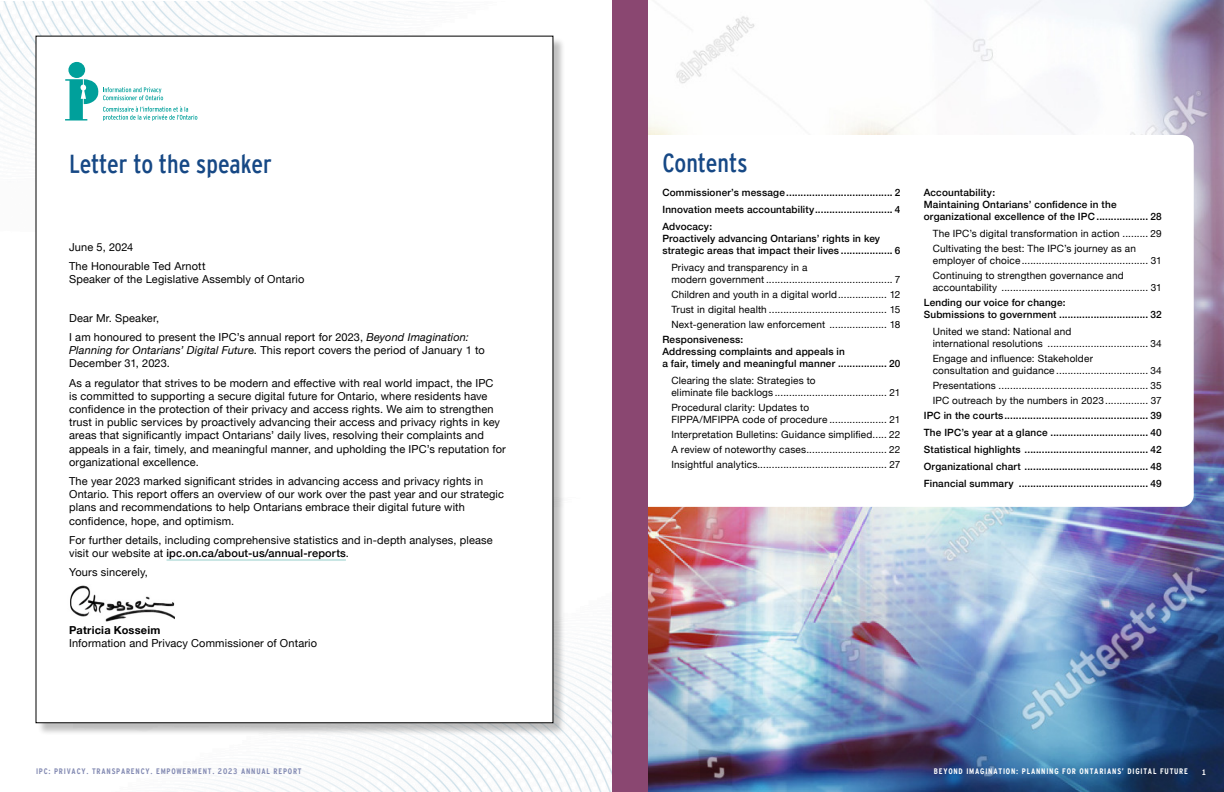
<style>
.page{position:relative;width:1224px;height:792px;background:#fff}
.page>*{position:absolute;margin:0;border:0;box-sizing:border-box;transform-origin:0 0}
.t1{font:26px "Interstate Cond Mono";color:#164885}
.t2{font:11px/13.2px "Helvetica Neue";letter-spacing:.015em;color:#000}
.t3{font:700 11px "Helvetica Neue";letter-spacing:.02em;color:#000}
.t4{font:10px/15px "Helvetica Neue";letter-spacing:.015em;color:#000}
.t5{font:500 10px/17px "Helvetica Neue";letter-spacing:.02em;color:#000}
.t6{font:700 8px "Interstate Cond Mono";letter-spacing:.1em;color:#848bb3}
.t7{font:700 8px "Interstate Cond Mono";letter-spacing:.1em;color:#fff}
.s1{font-style:italic}
.s2{font-weight:500}
</style>
<div class="page">
<img style="left:181px;top:630px;width:431px;height:162px">
<img style="left:648px;top:0;width:576px;height:792px">
<img style="left:0;top:1px;width:539px;height:295px">
<div style="left:625px;top:135px;width:569px;height:372px;background:#fff;border-radius:12px"></div>
<div style="left:612px;top:0;width:36px;height:792px;background:#8a4771"></div>
<div style="left:37px;top:37px;width:529px;height:699px;background:#000;opacity:.25"></div>
<div style="left:36px;top:36px;width:517px;height:687px;background:#fff"></div>
<hr style="left:167px;top:559px;width:179px;height:2px;background:#c9e6e4">
<svg style="left:65px;top:79px;width:132px;height:42px"></svg>
<div style="left:68px;top:62px;width:17px;height:16px;background:#00a09b;border-radius:50%"></div>
<img style="left:70px;top:585px;width:104px;height:37px">
<h1 class="t1" style="left:69px;top:149px;width:204px">Letter to the speaker</h1>
<p class="t2" style="left:69px;top:238px;width:138px;line-height:19.2px">June 5, 2024<br>The Honourable Ted Arnott</p>
<p class="t2" style="left:69px;top:274px;width:237px">Speaker of the Legislative Assembly of Ontario</p>
<p class="t2" style="left:69px;top:309px;width:401px;line-height:19.2px">Dear Mr. Speaker,<br>I am honoured to present the IPC’s annual report for 2023, <span class="s1">Beyond Imagination:</span></p>
<p class="t2" style="left:69px;top:344px;width:417px"><span class="s1">Planning for Ontarians’ Digital Futur</span>e. This report covers the period of January 1 to<br>December 31, 2023.</p>
<p class="t2" style="left:69px;top:377px;width:438px">As a regulator that strives to be modern and effective with real world impact, the IPC<br>is committed to supporting a secure digital future for Ontario, where residents have confidence in the protection of their privacy and access rights. We aim to strengthen trust in public services by proactively advancing their access and privacy rights in key areas that significantly impact Ontarians’ daily lives, resolving their complaints and appeals in a fair, timely, and meaningful manner, and upholding the IPC’s reputation for organizational excellence.</p>
<p class="t2" style="left:69px;top:475px;width:437px">The year 2023 marked significant strides in advancing access and privacy rights in Ontario. This report offers an overview of our work over the past year and our strategic plans and recommendations to help Ontarians embrace their digital future with confidence, hope, and optimism.</p>
<p class="t2" style="left:69px;top:534px;width:425px">For further details, including comprehensive statistics and in-depth analyses, please visit our website at <span class="s2">ipc.on.ca/about-us/annual-reports</span>.</p>
<p class="t2" style="left:69px;top:566px;width:80px">Yours sincerely,</p>
<p class="t3" style="left:69px;top:621px;width:93px">Patricia Kosseim</p>
<p class="t2" style="left:69px;top:637px;width:250px">Information and Privacy Commissioner of Ontario</p>
<h1 class="t1" style="left:662px;top:148px;width:87px">Contents</h1>
<p class="t5" style="left:662px;top:183px;width:239px;text-align:justify">Commissioner’s message..................................... 2<br>Innovation meets accountability........................... 4<br>Advocacy:</p>
<p class="t5" style="left:662px;top:232px;width:239px;line-height:12px">Proactively advancing Ontarians’ rights in key strategic areas that impact their lives .................. 6</p>
<p class="t4" style="left:671px;top:262px;width:230px;line-height:12px">Privacy and transparency in a<br>modern government ............................................ 7</p>
<p class="t4" style="left:671px;top:287px;width:231px;text-align:justify">Children and youth in a digital world................. 12<br>Trust in digital health ......................................... 15<br>Next-generation law enforcement .................... 18</p>
<p class="t5" style="left:662px;top:333px;width:240px;line-height:12px">Responsiveness:<br>Addressing complaints and appeals in<br>a fair, timely and meaningful manner ................. 20</p>
<p class="t4" style="left:671px;top:375px;width:230px;line-height:12px">Clearing the slate: Strategies to<br>eliminate file backlogs ....................................... 21</p>
<p class="t4" style="left:671px;top:402px;width:230px;line-height:12px">Procedural clarity: Updates to<br>FIPPA/MFIPPA code of procedure .................... 21</p>
<p class="t4" style="left:671px;top:427px;width:230px;text-align:justify">Interpretation Bulletins: Guidance simplified..... 22<br>A review of noteworthy cases............................ 22<br>Insightful analytics............................................. 27</p>
<p class="t5" style="left:924px;top:185px;width:240px;line-height:12px">Accountability:<br>Maintaining Ontarians’ confidence in the organizational excellence of the IPC .................. 28</p>
<p class="t4" style="left:933px;top:226px;width:231px">The IPC’s digital transformation in action ......... 29<br>Cultivating the best: The IPC’s journey as an</p>
<p class="t4" style="left:933px;top:253px;width:230px">employer of choice............................................ 31<br>Continuing to strengthen governance and</p>
<p class="t4" style="left:933px;top:280px;width:230px">accountability ................................................... 31</p>
<p class="t5" style="left:924px;top:295px;width:239px;line-height:12px">Lending our voice for change:<br>Submissions to government ............................... 32</p>
<p class="t4" style="left:933px;top:326px;width:230px;line-height:12px">United we stand: National and<br>international resolutions ................................... 34</p>
<p class="t4" style="left:933px;top:353px;width:230px;line-height:12px">Engage and influence: Stakeholder<br>consultation and guidance ................................ 34</p>
<p class="t4" style="left:933px;top:378px;width:231px">Presentations .................................................... 35<br>IPC outreach by the numbers in 2023............... 37</p>
<p class="t5" style="left:924px;top:406px;width:240px;text-align:justify">IPC in the courts.................................................. 39<br>The IPC’s year at a glance .................................. 40<br>Statistical highlights ........................................... 42<br>Organizational chart ........................................... 48<br>Financial summary ............................................. 49</p>
<p class="t6" style="left:36px;top:767px;width:267px">IPC: PRIVACY. TRANSPARENCY. EMPOWERMENT. 2023 ANNUAL REPORT</p>
<p class="t7" style="left:934px;top:767px;width:256px">BEYOND IMAGINATION: PLANNING FOR ONTARIANS’ DIGITAL FUTURE</p>
<p class="t7" style="left:1202px;top:768px;width:6px">1</p>
</div>
